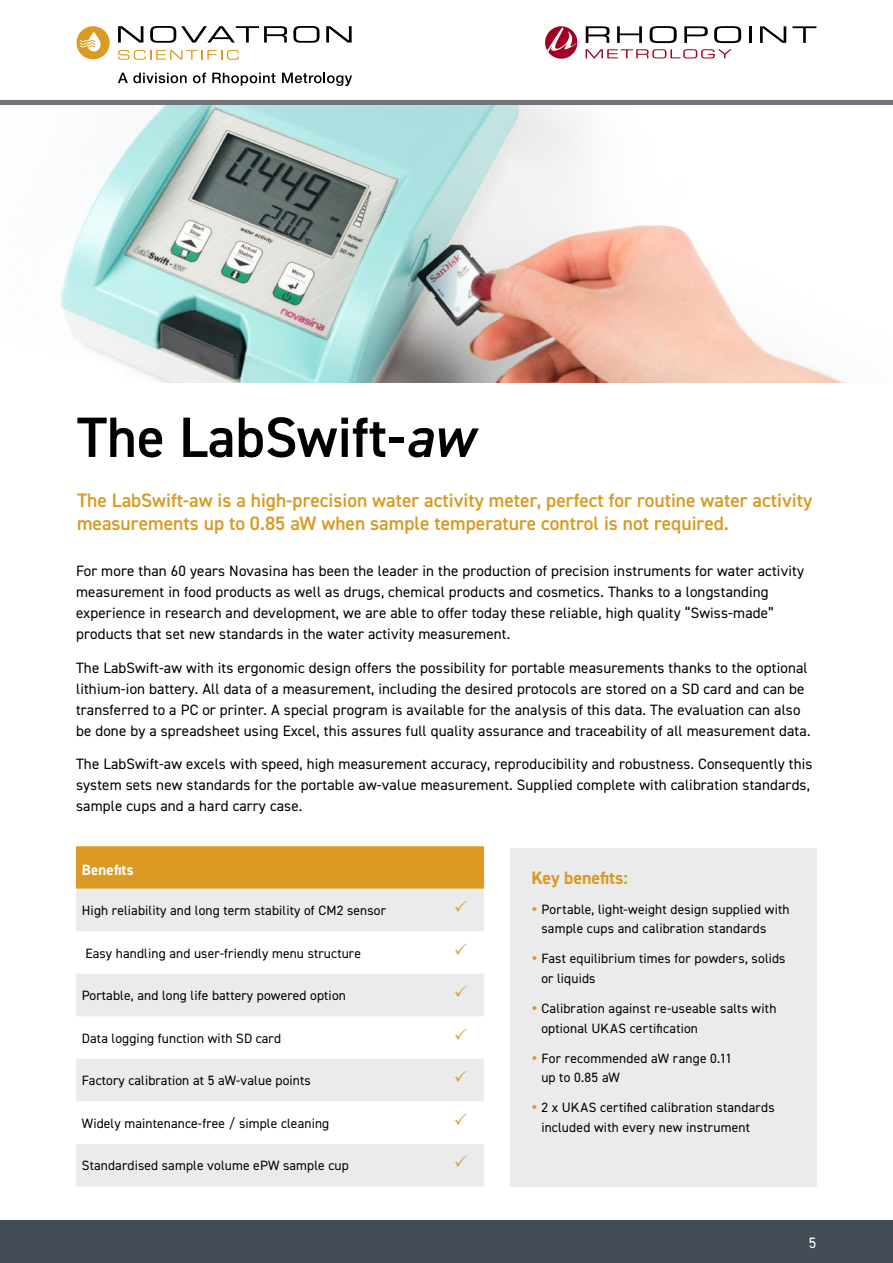
<style>
.page{position:relative;width:893px;height:1263px;background:#fff}
.page>*{position:absolute;margin:0;border:0;box-sizing:border-box;transform-origin:0 0}
.t1{font:600 57px "DIN2014";color:#000}
.t2{font:600 19.5px/23.4px "DIN2014";color:#da9a23}
.t3{font:700 18px "DIN2014";color:#da9a23}
.t4{font:15px/21px "DIN2014";letter-spacing:.01em;color:#000}
.t5{font:700 15px "DIN2014";letter-spacing:.01em;color:#fff}
.t6{font:15px "DIN2014";color:#fff}
.t7{font:13.5px/19.5px "DIN2014";letter-spacing:.01em;color:#000}
.s1{font-style:italic}
</style>
<div class="page">
<div style="left:0;top:100px;width:893px;height:6px;background:#70737a"></div>
<svg style="left:586px;top:26px;width:23px;height:17px"></svg>
<svg style="left:617px;top:26px;width:25px;height:17px"></svg>
<svg style="left:650px;top:26px;width:27px;height:17px"></svg>
<svg style="left:684px;top:26px;width:24px;height:17px"></svg>
<svg style="left:714px;top:26px;width:27px;height:17px"></svg>
<hr style="left:749px;top:26px;width:3px;height:17px;background:#000">
<svg style="left:760px;top:26px;width:26px;height:17px"></svg>
<svg style="left:792px;top:26px;width:24px;height:17px"></svg>
<svg style="left:545px;top:26px;width:32px;height:33px"></svg>
<svg style="left:547px;top:28px;width:29px;height:24px"></svg>
<svg style="left:586px;top:49px;width:146px;height:9px"></svg>
<svg style="left:118px;top:26px;width:25px;height:17px"></svg>
<svg style="left:150px;top:26px;width:137px;height:17px"></svg>
<svg style="left:293px;top:26px;width:26px;height:17px"></svg>
<svg style="left:326px;top:26px;width:26px;height:17px"></svg>
<svg style="left:118px;top:50px;width:121px;height:10px"></svg>
<div style="left:77px;top:26px;width:33px;height:33px;background:#da9a23;border-radius:50%"></div>
<svg style="left:80px;top:32px;width:21px;height:19px"></svg>
<svg style="left:118px;top:73px;width:69px;height:10px"></svg>
<svg style="left:193px;top:73px;width:13px;height:10px"></svg>
<svg style="left:212px;top:73px;width:63px;height:13px"></svg>
<svg style="left:282px;top:73px;width:70px;height:13px"></svg>
<img style="left:60px;top:106px;width:789px;height:277px">
<div style="left:0;top:1220px;width:893px;height:43px;background:#444d55"></div>
<div style="left:76px;top:846px;width:408px;height:43px;background:#da9a23"></div>
<svg style="left:76px;top:889px;width:408px;height:297px;fill:#ebebeb"></svg>
<div style="left:510px;top:848px;width:307px;height:338px;background:#ebebeb"></div>
<svg style="left:455px;top:900px;width:12px;height:12px"></svg>
<svg style="left:455px;top:943px;width:12px;height:11px"></svg>
<div style="left:76px;top:974px;width:408px;height:42px;background:#ebebeb"></div>
<svg style="left:455px;top:1028px;width:12px;height:11px"></svg>
<svg style="left:455px;top:1070px;width:12px;height:12px"></svg>
<svg style="left:76px;top:1101px;width:408px;height:43px"></svg>
<svg style="left:455px;top:1155px;width:12px;height:12px"></svg>
<h1 class="t1" style="left:77px;top:411px;width:398px">The LabSwift-<span class="s1">aw</span></h1>
<h2 class="t2" style="left:77px;top:489px;width:737px">The LabSwift-aw is a high-precision water activity meter, perfect for routine water activity measurements up to 0.85 aW when sample temperature control is not required.</h2>
<p class="t4" style="left:76px;top:561px;width:729px">For more than 60 years Novasina has been the leader in the production of precision instruments for water activity measurement in food products as well as drugs, chemical products and cosmetics. Thanks to a longstanding experience in research and development, we are able to offer today these reliable, high quality “Swiss-made” products that set new standards in the water activity measurement.</p>
<p class="t4" style="left:76px;top:658px;width:736px">The LabSwift-aw with its ergonomic design offers the possibility for portable measurements thanks to the optional lithium-ion battery. All data of a measurement, including the desired protocols are stored on a SD card and can be transferred to a PC or printer. A special program is available for the analysis of this data. The evaluation can also be done by a spreadsheet using Excel, this assures full quality assurance and traceability of all measurement data.</p>
<p class="t4" style="left:76px;top:754px;width:738px">The LabSwift-aw excels with speed, high measurement accuracy, reproducibility and robustness. Consequently this system sets new standards for the portable aw-value measurement. Supplied complete with calibration standards, sample cups and a hard carry case.</p>
<p class="t5" style="left:82px;top:864px;width:53px">Benefits</p>
<p class="t7" style="left:82px;top:901px;width:306px">High reliability and long term stability of CM2 sensor</p>
<p class="t7" style="left:85px;top:944px;width:277px">Easy handling and user-friendly menu structure</p>
<p class="t7" style="left:82px;top:986px;width:266px">Portable, and long life battery powered option</p>
<p class="t7" style="left:82px;top:1029px;width:201px">Data logging function with SD card</p>
<p class="t7" style="left:82px;top:1071px;width:230px">Factory calibration at 5 aW-value points</p>
<p class="t7" style="left:82px;top:1114px;width:249px">Widely maintenance-free / simple cleaning</p>
<p class="t7" style="left:82px;top:1156px;width:269px">Standardised sample volume ePW sample cup</p>
<p class="t3" style="left:531px;top:871px;width:98px">Key benefits:</p>
<p class="t7" style="left:541px;top:901px;width:250px">Portable, light-weight design supplied with sample cups and calibration standards</p>
<p class="t7" style="left:541px;top:950px;width:246px">Fast equilibrium times for powders, solids or liquids</p>
<p class="t7" style="left:541px;top:1000px;width:237px">Calibration against re-useable salts with optional UKAS certification</p>
<p class="t7" style="left:541px;top:1049px;width:192px">For recommended aW range 0.11 up to 0.85 aW</p>
<p class="t7" style="left:541px;top:1099px;width:235px">2 x UKAS certified calibration standards included with every new instrument</p>
<p class="t6" style="left:809px;top:1236px;width:9px">5</p>
</div>
